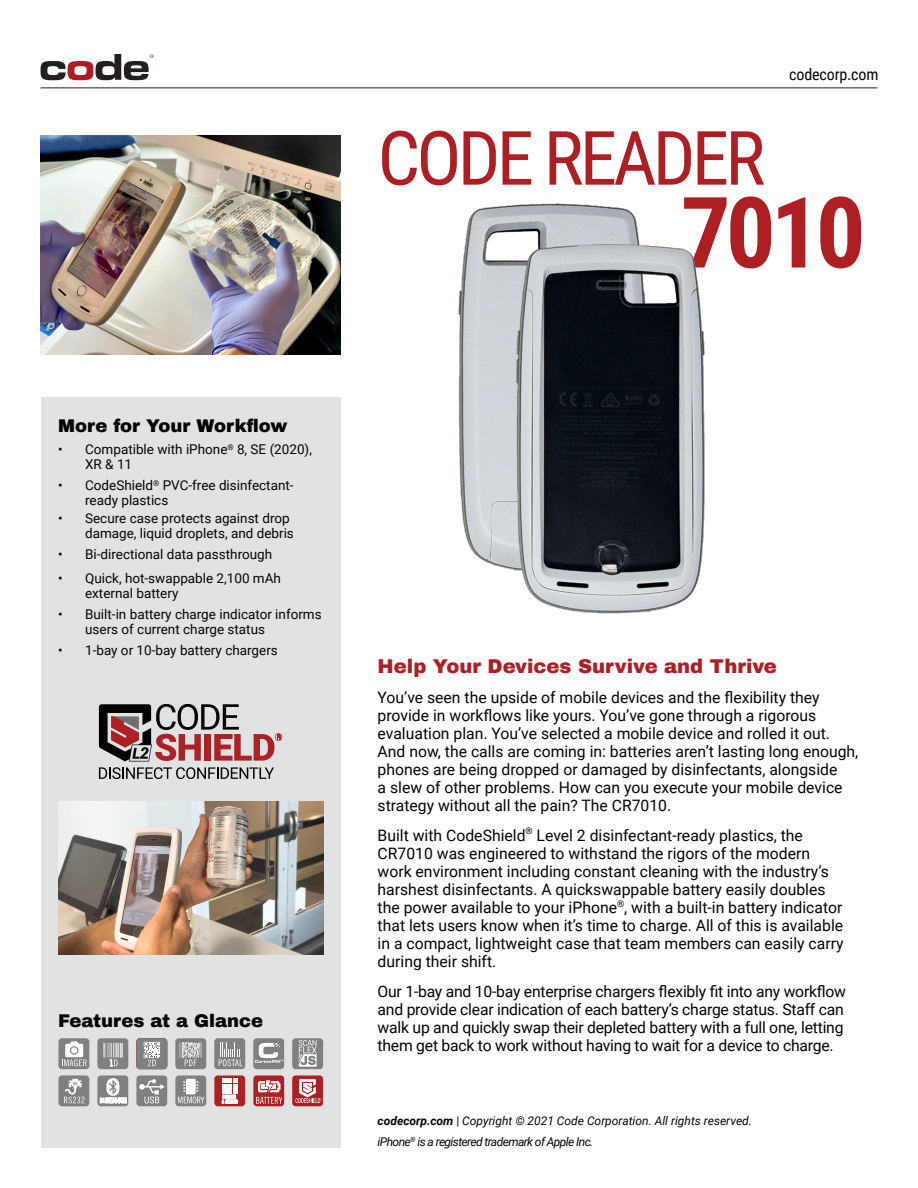
<style>
.page{position:relative;width:918px;height:1188px;background:#fff}
.page>*{position:absolute;margin:0;border:0;box-sizing:border-box;transform-origin:0 0}
.t1{font:700 98.7px "Roboto Condensed";color:#ad1f23}
.t2{font:75px "Roboto Condensed";letter-spacing:-.05em;color:#ad1f23}
.t3{font:900 19.5px "Archivo";color:#ad1f24}
.Sidebar_headings{font:900 18px "Archivo";color:#040503}
.t4{font:16.05px "Roboto Condensed";letter-spacing:-.01em;color:#040503}
.Body_text{font:15.75px/18px "Roboto";color:#040503}
.t5{font:13.5px/15px "Roboto";color:#040503}
.t6{font:italic 12px/21px "Roboto";color:#040503}
.s1{font-weight:700}
.s2{font-style:normal}
</style>
<div class="page">
<svg style="left:41px;top:54px;width:113px;height:26px"></svg>
<hr style="left:41px;top:88px;width:836px;height:1px;background:#231f20">
<div style="left:41px;top:397px;width:299px;height:751px;background:#e1e2e2"></div>
<img style="left:41px;top:135px;width:299px;height:219px">
<div style="left:175px;top:1038px;width:31px;height:31px;background:#7f807f;border-radius:3px"></div>
<div style="left:136px;top:1075px;width:31px;height:31px;background:#7f807f;border-radius:3px"></div>
<div style="left:214px;top:1038px;width:31px;height:31px;background:#7f807f;border-radius:3px"></div>
<div style="left:253px;top:1038px;width:31px;height:31px;background:#7f807f;border-radius:3px"></div>
<div style="left:292px;top:1038px;width:31px;height:31px;background:#7f807f;border-radius:3px"></div>
<svg style="left:97px;top:1075px;width:31px;height:31px"></svg>
<div style="left:136px;top:1038px;width:31px;height:31px;background:#7f807f;border-radius:3px"></div>
<div style="left:292px;top:1075px;width:31px;height:31px;background:#ad1f23;border-radius:3px"></div>
<svg style="left:295px;top:1079px;width:27px;height:24px"></svg>
<div style="left:97px;top:1038px;width:31px;height:31px;background:#7f807f;border-radius:3px"></div>
<div style="left:59px;top:1038px;width:30px;height:31px;background:#7f807f;border-radius:3px"></div>
<div style="left:59px;top:1075px;width:30px;height:31px;background:#7f807f;border-radius:3px"></div>
<svg style="left:298px;top:1040px;width:19px;height:27px"></svg>
<svg style="left:219px;top:1042px;width:24px;height:24px"></svg>
<svg style="left:180px;top:1042px;width:22px;height:24px"></svg>
<div style="left:175px;top:1075px;width:31px;height:31px;background:#7f807f;border-radius:3px"></div>
<svg style="left:178px;top:1079px;width:26px;height:24px"></svg>
<div style="left:214px;top:1075px;width:31px;height:31px;background:#ad1f23;border-radius:3px"></div>
<svg style="left:222px;top:1079px;width:16px;height:24px"></svg>
<div style="left:253px;top:1075px;width:31px;height:31px;background:#ad1f23;border-radius:3px"></div>
<svg style="left:256px;top:1080px;width:26px;height:24px"></svg>
<svg style="left:144px;top:1042px;width:16px;height:24px"></svg>
<svg style="left:104px;top:1043px;width:19px;height:23px"></svg>
<svg style="left:62px;top:1041px;width:25px;height:25px"></svg>
<svg style="left:64px;top:1079px;width:21px;height:24px"></svg>
<svg style="left:100px;top:1078px;width:26px;height:25px"></svg>
<svg style="left:255px;top:1043px;width:29px;height:20px"></svg>
<svg style="left:139px;top:1079px;width:25px;height:24px"></svg>
<svg style="left:99px;top:704px;width:183px;height:75px"></svg>
<img style="left:458px;top:203px;width:247px;height:411px">
<img style="left:58px;top:802px;width:265px;height:152px">
<p class="t2" style="left:378px;top:105px;width:389px">CODE READER</p>
<p class="t4" style="left:789px;top:63px;width:91px">codecorp.com</p>
<p class="t1" style="left:681px;top:163px;width:186px">7010</p>
<p class="Sidebar_headings" style="left:58px;top:414px;width:231px">More for Your Workflow</p>
<p class="t5" style="left:85px;top:441px;width:228px;text-indent:-27px">• Compatible with iPhone<sup>®</sup> 8, SE (2020),<br>XR &amp; 11</p>
<p class="t5" style="left:85px;top:477px;width:210px;text-indent:-27px">• CodeShield<sup>®</sup> PVC-free disinfectant&shy;ready plastics</p>
<p class="t5" style="left:85px;top:510px;width:210px;text-indent:-27px">• Secure case protects against drop damage, liquid droplets, and debris</p>
<p class="t5" style="left:58px;top:546px;width:216px">• Bi-directional data passthrough</p>
<p class="t5" style="left:85px;top:570px;width:197px;text-indent:-27px">• Quick, hot-swappable 2,100 mAh external battery</p>
<p class="t5" style="left:85px;top:606px;width:238px;text-indent:-27px">• Built-in battery charge indicator informs users of current charge status</p>
<p class="t5" style="left:58px;top:642px;width:221px">• 1-bay or 10-bay battery chargers</p>
<p class="Sidebar_headings" style="left:58px;top:1010px;width:207px">Features at a Glance</p>
<p class="t3" style="left:378px;top:654px;width:401px">Help Your Devices Survive and Thrive</p>
<p class="Body_text" style="left:378px;top:687px;width:482px">You’ve seen the upside of mobile devices and the flexibility they provide in workflows like yours. You’ve gone through a rigorous evaluation plan. You’ve selected a mobile device and rolled it out.<br>And now, the calls are coming in: batteries aren’t lasting long enough, phones are being dropped or damaged by disinfectants, alongside<br>a slew of other problems. How can you execute your mobile device strategy without all the pain? The CR7010.</p>
<p class="Body_text" style="left:378px;top:825px;width:467px">Built with CodeShield<sup>®</sup> Level 2 disinfectant-ready plastics, the CR7010 was engineered to withstand the rigors of the modern work environment including constant cleaning with the industry’s harshest disinfectants. A quickswappable battery easily doubles the power available to your iPhone<sup>®</sup>, with a built-in battery indicator that lets users know when it’s time to charge. All of this is available in a compact, lightweight case that team members can easily carry during their shift.</p>
<p class="Body_text" style="left:378px;top:981px;width:470px">Our 1-bay and 10-bay enterprise chargers flexibly fit into any workflow and provide clear indication of each battery’s charge status. Staff can walk up and quickly swap their depleted battery with a full one, letting them get back to work without having to wait for a device to charge.</p>
<p class="t6" style="left:378px;top:1110px;width:376px"><span class="s1">codecorp.com</span> <span class="s2">|</span> Copyright © 2021 Code Corporation. All rights reserved. iPhone<sup>®</sup> is a registered trademark of Apple Inc.</p>
</div>
